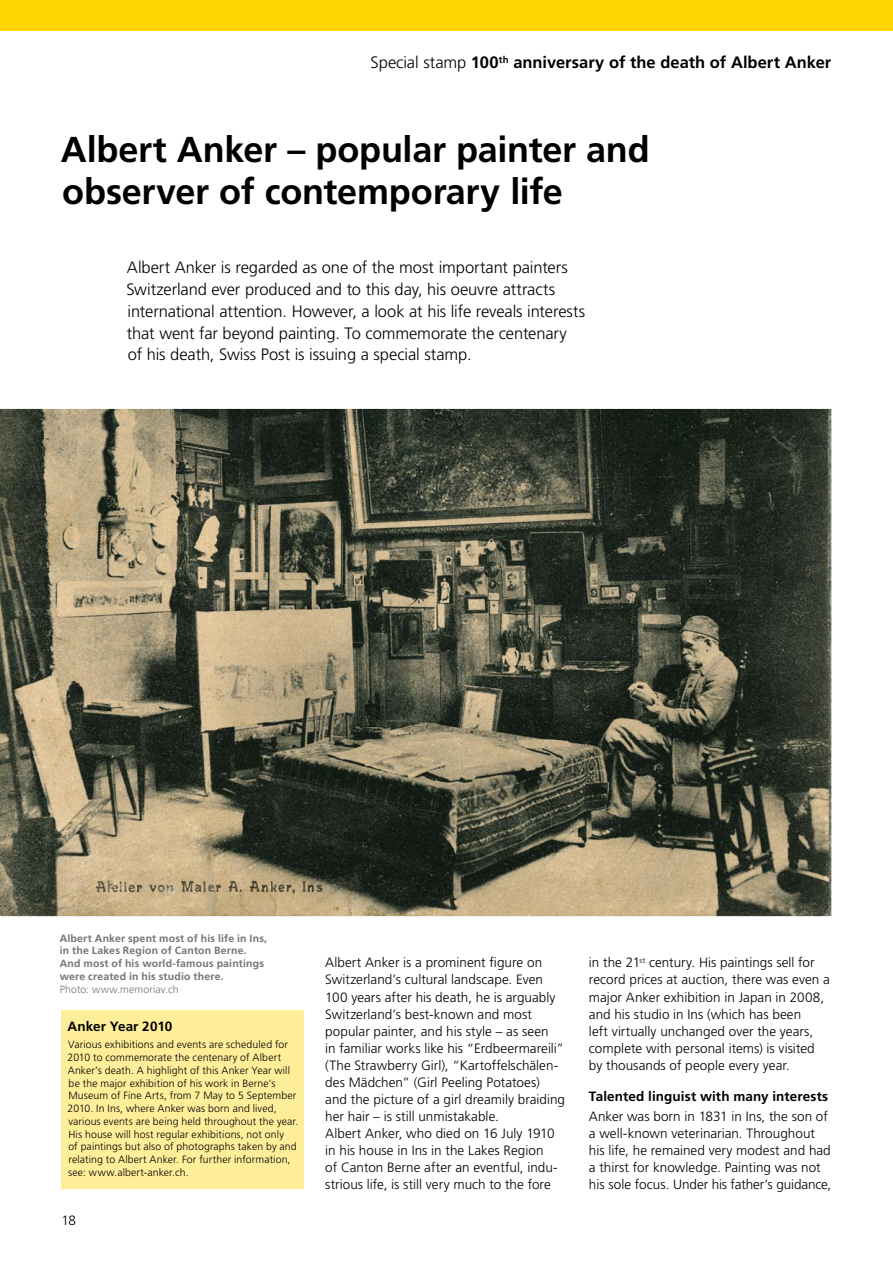
<style>
.page{position:relative;width:893px;height:1263px;background:#fff}
.page>*{position:absolute;margin:0;border:0;box-sizing:border-box;transform-origin:0 0}
.t1{font:700 36px/42px "Frutiger";letter-spacing:-.005em;color:#000}
.t2{font:300 16.5px/21.8px "Frutiger";letter-spacing:-.005em;color:#000}
.t3{font:700 16.5px "Frutiger";color:#000}
.t4{font:300 13.5px/17px "Frutiger";color:#000}
.t5{font:700 13.5px "Frutiger";letter-spacing:.01em;color:#000}
.t6{font:300 10.5px/12.8px "Frutiger";letter-spacing:.01em;color:#000}
.t7{font:700 10.5px/12.8px "Frutiger";letter-spacing:.02em;color:#747473}
.t8{font:300 10.5px "Frutiger";letter-spacing:.015em;color:#747473}
.s1{font-weight:300}
</style>
<div class="page">
<div style="left:0;top:0;width:893px;height:31px;background:#ffd500"></div>
<svg style="left:0;top:408px;width:832px;height:509px;background:#625f4c"></svg>
<div style="left:62px;top:1010px;width:242px;height:178px;background:#fe9"></div>
<p class="t3" style="left:371px;top:53px;width:462px"><span class="s1">Special stamp</span> 100<sup>th</sup> anniversary of the death of Albert Anker</p>
<h1 class="t1" style="left:61px;top:128px;width:590px">Albert Anker – popular painter and observer of contemporary life</h1>
<p class="t2" style="left:126px;top:257px;width:460px">Albert Anker is regarded as one of the most important painters Switzerland ever produced and to this day, his oeuvre attracts international attention. However, a look at his life reveals interests that went far beyond painting. To commemorate the centenary<br>of his death, Swiss Post is issuing a special stamp.</p>
<p class="t7" style="left:60px;top:931px;width:209px">Albert Anker spent most of his life in Ins, in the Lakes Region of Canton Berne.<br>And most of his world-famous paintings were created in his studio there.</p>
<p class="t8" style="left:60px;top:983px;width:120px">Photo: www.memoriav.ch</p>
<p class="t5" style="left:68px;top:1018px;width:106px">Anker Year 2010</p>
<p class="t6" style="left:68px;top:1038px;width:232px">Various exhibitions and events are scheduled for 2010 to commemorate the centenary of Albert Anker’s death. A highlight of this Anker Year will be the major exhibition of his work in Berne’s Museum of Fine Arts, from 7 May to 5 September 2010. In Ins, where Anker was born and lived, various events are being held throughout the year.<br>His house will host regular exhibitions, not only<br>of paintings but also of photographs taken by and relating to Albert Anker. For further information, see: www.albert-anker.ch.</p>
<p class="t4" style="left:62px;top:1212px;width:16px">18</p>
<p class="t4" style="left:325px;top:954px;width:241px">Albert Anker is a prominent figure on Switzerland’s cultural landscape. Even 100 years after his death, he is arguably Switzerland’s best-known and most popular painter, and his style – as seen<br>in familiar works like his “Erdbeermareili” (The Strawberry Girl), “Kartoffelschälen&shy;des Mädchen” (Girl Peeling Potatoes)<br>and the picture of a girl dreamily braiding her hair – is still unmistakable.<br>Albert Anker, who died on 16 July 1910 in his house in Ins in the Lakes Region<br>of Canton Berne after an eventful, indu&shy;strious life, is still very much to the fore</p>
<p class="t4" style="left:589px;top:954px;width:242px">in the 21<sup>st</sup> century. His paintings sell for record prices at auction, there was even a major Anker exhibition in Japan in 2008, and his studio in Ins (which has been<br>left virtually unchanged over the years, complete with personal items) is visited by thousands of people every year.</p>
<p class="t5" style="left:589px;top:1088px;width:241px">Talented linguist with many interests</p>
<p class="t4" style="left:589px;top:1107px;width:244px">Anker was born in 1831 in Ins, the son of a well-known veterinarian. Throughout his life, he remained very modest and had a thirst for knowledge. Painting was not his sole focus. Under his father’s guidance,</p>
</div>
